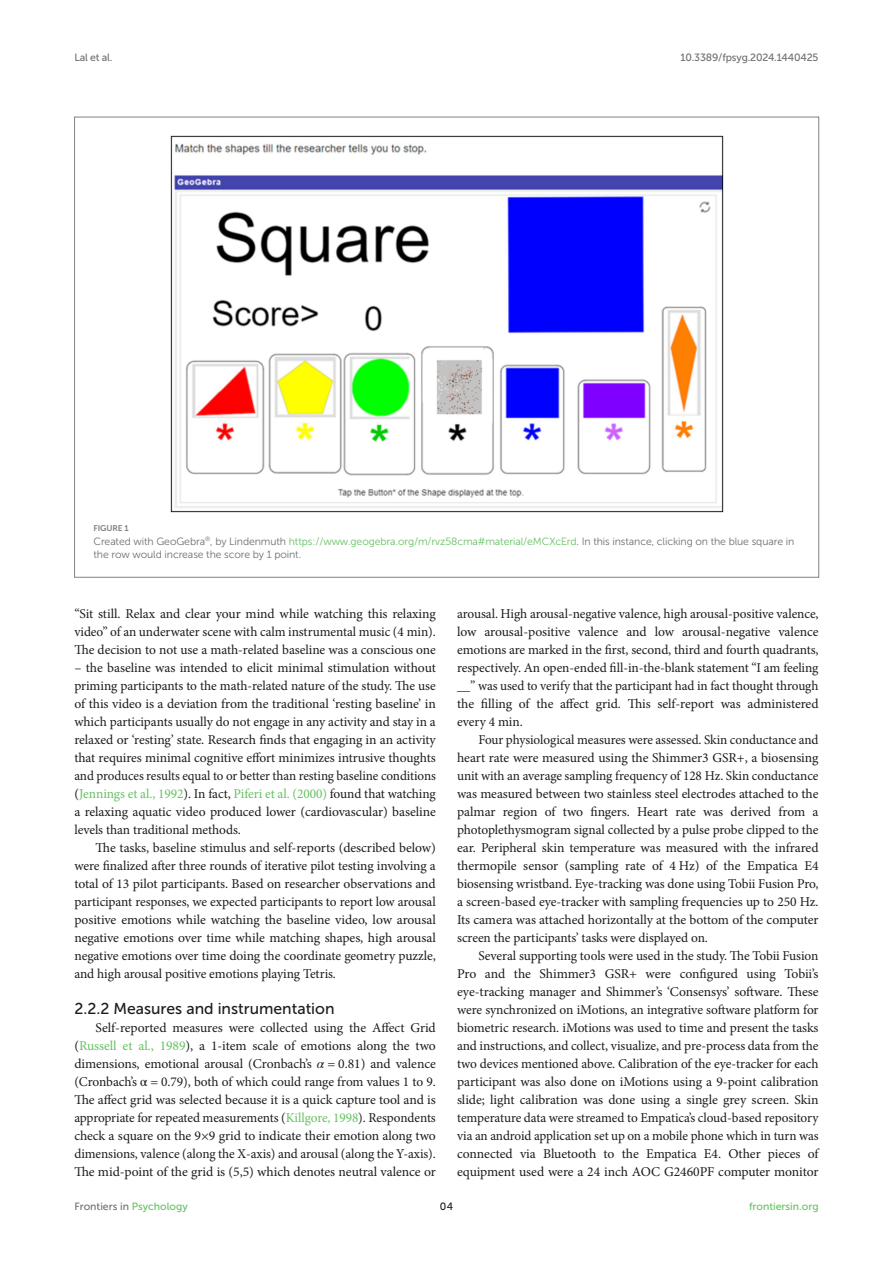
<style>
.page{position:relative;width:893px;height:1263px;background:#fff}
.page>*{position:absolute;margin:0;border:0;box-sizing:border-box;transform-origin:0 0}
.HEAD_3{font:15.75px "Museo Sans 500";color:#1b1c1b}
.TEXT{font:13.5px/18px "Minion Pro";letter-spacing:-.005em;color:#1b1c1b;text-align:justify}
.FIG_LEG{font:10.5px/13.5px "Museo Sans 300";letter-spacing:-.01em;color:#706f70}
.t1{font:10.5px "Museo Sans 500";letter-spacing:-.015em;color:#706f70}
.t2{font:10.5px "Museo Sans 500";color:#65c161}
.t3{font:10.5px "Museo Sans 500";color:#1b1c1b}
.FIG_HD{font:8.25px "Museo Sans 700";letter-spacing:-.01em;color:#7e7f7f}
.s1{color:#65c161}
.s2{font-family:"STIX General";font-style:italic}
.s3{font-family:"STIX General"}
</style>
<div class="page">
<img style="left:170px;top:136px;width:553px;height:377px">
<p class="t1" style="left:74px;top:51px;width:40px">Lal et al.</p>
<p class="t1" style="left:680px;top:51px;width:140px">10.3389/fpsyg.2024.1440425</p>
<p class="FIG_HD" style="left:94px;top:524px;width:37px">FIGURE 1</p>
<p class="FIG_LEG" style="left:94px;top:534px;width:702px">Created with GeoGebra<sup>®</sup>, by Lindenmuth <span class="s1">https://www.geogebra.org/m/rvz58cma#material/eMCXcErd</span>. In this instance, clicking on the blue square in the row would increase the score by 1 point.</p>
<p class="TEXT" style="left:74px;top:605px;width:363px">“Sit still. Relax and clear your mind while watching this relaxing video” of an underwater scene with calm instrumental music (4 min).<br>The decision to not use a math-related baseline was a conscious one</p>
<p class="TEXT" style="left:74px;top:659px;width:363px">– the baseline was intended to elicit minimal stimulation without priming participants to the math-related nature of the study. The use of this video is a deviation from the traditional ‘resting baseline’ in which participants usually do not engage in any activity and stay in a relaxed or ‘resting’ state. Research finds that engaging in an activity that requires minimal cognitive effort minimizes intrusive thoughts and produces results equal to or better than resting baseline conditions (<span class="s1">Jennings et al., 1992</span>). In fact, <span class="s1">Piferi et al. (2000)</span> found that watching a relaxing aquatic video produced lower (cardiovascular) baseline levels than traditional methods.</p>
<p class="TEXT" style="left:74px;top:839px;width:363px;text-indent:21px">The tasks, baseline stimulus and self-reports (described below) were finalized after three rounds of iterative pilot testing involving a total of 13 pilot participants. Based on researcher observations and participant responses, we expected participants to report low arousal positive emotions while watching the baseline video, low arousal negative emotions over time while matching shapes, high arousal negative emotions over time doing the coordinate geometry puzzle, and high arousal positive emotions playing Tetris.</p>
<p class="HEAD_3" style="left:74px;top:1000px;width:262px">2.2.2 Measures and instrumentation</p>
<p class="TEXT" style="left:74px;top:1019px;width:363px;text-indent:21px">Self-reported measures were collected using the Affect Grid (<span class="s1">Russell et al., 1989</span>), a 1-item scale of emotions along the two dimensions, emotional arousal (Cronbach’s <span class="s2">α</span> = 0.81) and valence (Cronbach’s <span class="s3">α</span> = 0.79), both of which could range from values 1 to 9.<br>The affect grid was selected because it is a quick capture tool and is appropriate for repeated measurements (<span class="s1">Killgore, 1998</span>). Respondents check a square on the 9×9 grid to indicate their emotion along two dimensions, valence (along the X-axis) and arousal (along the Y-axis).<br>The mid-point of the grid is (5,5) which denotes neutral valence or</p>
<p class="TEXT" style="left:457px;top:605px;width:363px">arousal. High arousal-negative valence, high arousal-positive valence, low arousal-positive valence and low arousal-negative valence emotions are marked in the first, second, third and fourth quadrants, respectively. An open-ended fill-in-the-blank statement “I am feeling __” was used to verify that the participant had in fact thought through the filling of the affect grid. This self-report was administered every 4 min.</p>
<p class="TEXT" style="left:457px;top:731px;width:363px;text-indent:21px">Four physiological measures were assessed. Skin conductance and heart rate were measured using the Shimmer3 GSR+, a biosensing unit with an average sampling frequency of 128 Hz. Skin conductance was measured between two stainless steel electrodes attached to the palmar region of two fingers. Heart rate was derived from a photoplethysmogram signal collected by a pulse probe clipped to the ear. Peripheral skin temperature was measured with the infrared thermopile sensor (sampling rate of 4 Hz) of the Empatica E4 biosensing wristband. Eye-tracking was done using Tobii Fusion Pro, a screen-based eye-tracker with sampling frequencies up to 250 Hz.<br>Its camera was attached horizontally at the bottom of the computer screen the participants’ tasks were displayed on.</p>
<p class="TEXT" style="left:457px;top:947px;width:363px;text-indent:21px">Several supporting tools were used in the study. The Tobii Fusion Pro and the Shimmer3 GSR+ were configured using Tobii’s eye-tracking manager and Shimmer’s ‘Consensys’ software. These were synchronized on iMotions, an integrative software platform for biometric research. iMotions was used to time and present the tasks and instructions, and collect, visualize, and pre-process data from the two devices mentioned above. Calibration of the eye-tracker for each participant was also done on iMotions using a 9-point calibration slide; light calibration was done using a single grey screen. Skin temperature data were streamed to Empatica’s cloud-based repository via an android application set up on a mobile phone which in turn was connected via Bluetooth to the Empatica E4. Other pieces of equipment used were a 24 inch AOC G2460PF computer monitor</p>
<p class="t1" style="left:74px;top:1200px;width:115px">Frontiers in <span class="s1">Psychology</span></p>
<p class="t3" style="left:440px;top:1200px;width:15px">04</p>
<p class="t2" style="left:749px;top:1200px;width:71px">frontiersin.org</p>
</div>
